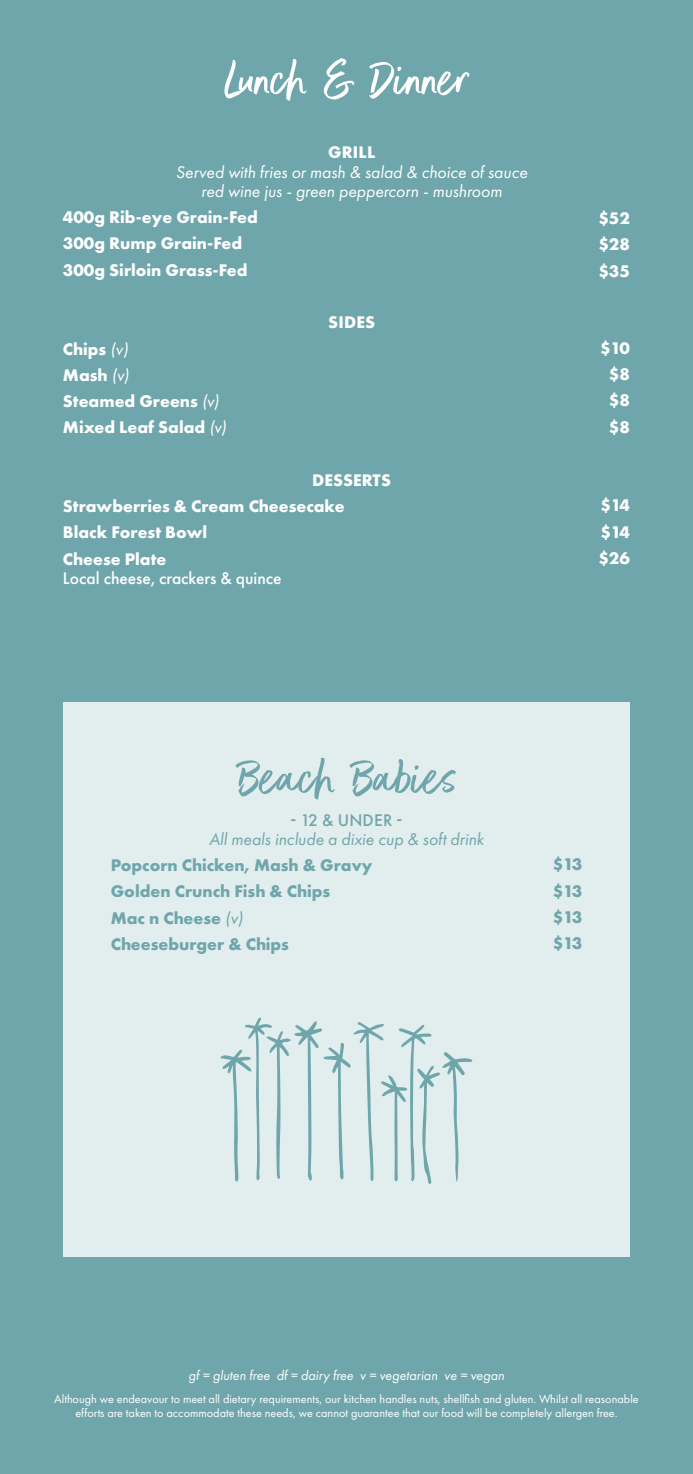
<style>
.page{position:relative;width:693px;height:1474px;background:#fff}
.page>*{position:absolute;margin:0;border:0;box-sizing:border-box;transform-origin:0 0}
.t1{font:57.75px "Better Times";color:#fff}
.t2{font:57.75px "Better Times";color:#6fa6ab}
.t3{font:700 17.5px/26.2px "Futura PT";color:#fff}
.t4{font:700 17.5px/26.2px "Futura PT";color:#6fa6ab}
.t5{font:italic 17.5px/19.2px "Futura PT";color:#fff;text-align:center}
.t6{font:italic 17.5px "Futura PT";color:#6fa6ab}
.t7{font:500 17.5px "Futura PT";color:#fff}
.t8{font:500 17.5px "Futura PT";letter-spacing:.01em;color:#6fa6ab}
.t9{font:italic 14px "Futura PT";color:#fff}
.t10{font:12.25px/14.2px "Futura PT";color:#fff;text-align:center}
.s1{font-weight:400;font-style:italic}
</style>
<div class="page">
<div style="left:0;top:0;width:693px;height:1473px;background:#6fa6ab"></div>
<div style="left:63px;top:702px;width:567px;height:555px;background:#e2edee"></div>
<svg style="left:221px;top:1017px;width:251px;height:166px"></svg>
<h1 class="t1" style="left:224px;top:48px;width:247px">Lunch &amp; Dinner</h1>
<p class="t3" style="left:328px;top:139px;width:49px">GRILL</p>
<p class="t5" style="left:176px;top:162px;width:353px">Served with fries or mash &amp; salad &amp; choice of sauce red wine jus - green peppercorn - mushroom</p>
<p class="t3" style="left:63px;top:204px;width:196px">400g Rib-eye Grain-Fed<br>300g Rump Grain-Fed<br>300g Sirloin Grass-Fed</p>
<p class="t3" style="left:328px;top:309px;width:48px">SIDES</p>
<p class="t3" style="left:63px;top:335px;width:165px">Chips <span class="s1">(v)<br></span>Mash <span class="s1">(v)<br></span>Steamed Greens <span class="s1">(v)<br></span>Mixed Leaf Salad <span class="s1">(v)</span></p>
<p class="t3" style="left:63px;top:466px;width:330px;text-indent:249px">DESSERTS<br>Strawberries &amp; Cream Cheesecake<br>Black Forest Bowl<br>Cheese Plate</p>
<p class="t7" style="left:63px;top:567px;width:220px">Local cheese, crackers &amp; quince</p>
<p class="t3" style="left:598px;top:205px;width:33px;text-align:justify">$52 $28 $35</p>
<p class="t3" style="left:600px;top:334px;width:31px;text-align:center">$10 $8 $8 $8</p>
<p class="t3" style="left:598px;top:492px;width:33px;text-align:justify">$14 $14 $26</p>
<h1 class="t2" style="left:236px;top:746px;width:223px">Beach Babies</h1>
<p class="t8" style="left:291px;top:809px;width:113px">- 12 &amp; UNDER -</p>
<p class="t6" style="left:209px;top:828px;width:276px">All meals include a dixie cup &amp; soft drink</p>
<p class="t4" style="left:111px;top:851px;width:263px">Popcorn Chicken, Mash &amp; Gravy<br>Golden Crunch Fish &amp; Chips<br>Mac n Cheese <span class="s1">(v)<br></span>Cheeseburger &amp; Chips</p>
<p class="t4" style="left:553px;top:850px;width:31px;text-align:justify">$13 $13 $13 $13</p>
<p class="t9" style="left:189px;top:1366px;width:317px">gf = gluten free df = dairy free v = vegetarian ve = vegan</p>
<p class="t10" style="left:54px;top:1391px;width:586px">Although we endeavour to meet all dietary requirements, our kitchen handles nuts, shellfish and gluten. Whilst all reasonable efforts are taken to accommodate these needs, we cannot guarantee that our food will be completely allergen free.</p>
</div>
